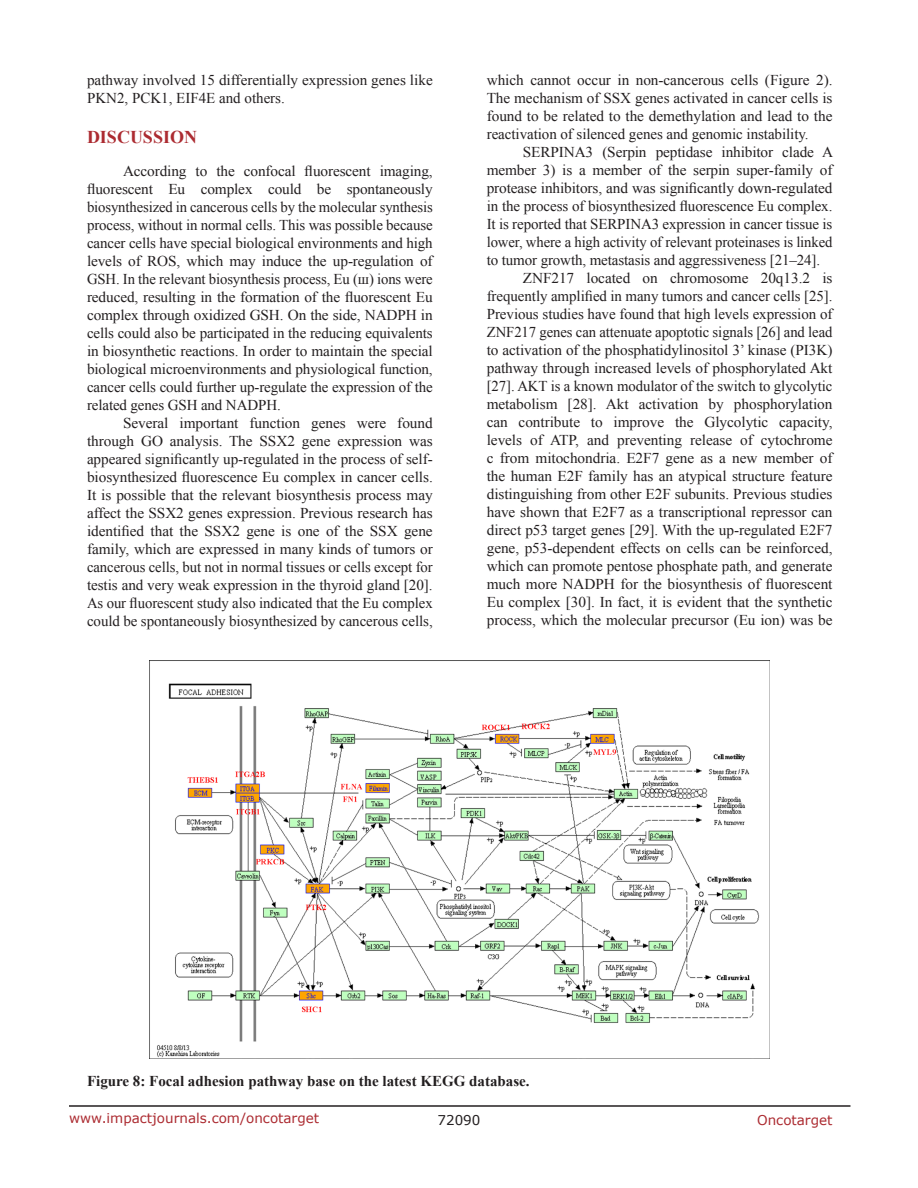
<style>
.page{position:relative;width:918px;height:1188px;background:#fff}
.page>*{position:absolute;margin:0;border:0;box-sizing:border-box;transform-origin:0 0}
.Heading{font:700 18px "Times New Roman";color:#ac2b31}
.BodyText{font:15px/18px "Times New Roman";letter-spacing:-.005em;color:#231f20;text-align:justify}
.FigureText{font:700 15px "Times New Roman";color:#231f20}
.t1{font:13.5px "Verdana";color:#ac2b31}
.t2{font:13.5px "Verdana";color:#231f20}
</style>
<div class="page">
<hr style="left:69px;top:1105px;width:781px;height:2px;background:#231f20">
<img style="left:150px;top:660px;width:620px;height:398px">
<p class="BodyText" style="left:87px;top:71px;width:347px">pathway involved 15 differentially expression genes like<br>PKN2, PCK1, EIF4E and others.</p>
<p class="Heading" style="left:87px;top:125px;width:112px">DISCUSSION</p>
<p class="BodyText" style="left:87px;top:162px;width:347px;text-indent:36px">According to the confocal fluorescent imaging, fluorescent Eu complex could be spontaneously biosynthesized in cancerous cells by the molecular synthesis process, without in normal cells. This was possible because cancer cells have special biological environments and high levels of ROS, which may induce the up-regulation of GSH. In the relevant biosynthesis process, Eu (ш) ions were reduced, resulting in the formation of the fluorescent Eu complex through oxidized GSH. On the side, NADPH in cells could also be participated in the reducing equivalents in biosynthetic reactions. In order to maintain the special biological microenvironments and physiological function, cancer cells could further up-regulate the expression of the related genes GSH and NADPH.</p>
<p class="BodyText" style="left:87px;top:414px;width:347px;text-indent:36px">Several important function genes were found through GO analysis. The SSX2 gene expression was appeared significantly up-regulated in the process of self&shy;biosynthesized fluorescence Eu complex in cancer cells.<br>It is possible that the relevant biosynthesis process may affect the SSX2 genes expression. Previous research has identified that the SSX2 gene is one of the SSX gene family, which are expressed in many kinds of tumors or cancerous cells, but not in normal tissues or cells except for testis and very weak expression in the thyroid gland [20].<br>As our fluorescent study also indicated that the Eu complex could be spontaneously biosynthesized by cancerous cells,</p>
<p class="BodyText" style="left:487px;top:71px;width:347px">which cannot occur in non-cancerous cells (Figure 2).<br>The mechanism of SSX genes activated in cancer cells is found to be related to the demethylation and lead to the reactivation of silenced genes and genomic instability.</p>
<p class="BodyText" style="left:487px;top:143px;width:348px;text-indent:36px">SERPINA3 (Serpin peptidase inhibitor clade A member 3) is a member of the serpin super-family of protease inhibitors, and was significantly down-regulated in the process of biosynthesized fluorescence Eu complex.<br>It is reported that SERPINA3 expression in cancer tissue is lower, where a high activity of relevant proteinases is linked to tumor growth, metastasis and aggressiveness [21–24].</p>
<p class="BodyText" style="left:487px;top:269px;width:347px;text-indent:36px">ZNF217 located on chromosome 20q13.2 is frequently amplified in many tumors and cancer cells [25].<br>Previous studies have found that high levels expression of ZNF217 genes can attenuate apoptotic signals [26] and lead to activation of the phosphatidylinositol 3’ kinase (PI3K) pathway through increased levels of phosphorylated Akt [27]. AKT is a known modulator of the switch to glycolytic metabolism [28]. Akt activation by phosphorylation can contribute to improve the Glycolytic capacity, levels of ATP, and preventing release of cytochrome c from mitochondria. E2F7 gene as a new member of the human E2F family has an atypical structure feature distinguishing from other E2F subunits. Previous studies have shown that E2F7 as a transcriptional repressor can direct p53 target genes [29]. With the up-regulated E2F7 gene, p53-dependent effects on cells can be reinforced, which can promote pentose phosphate path, and generate much more NADPH for the biosynthesis of fluorescent Eu complex [30]. In fact, it is evident that the synthetic process, which the molecular precursor (Eu ion) was be</p>
<p class="FigureText" style="left:87px;top:1071px;width:444px">Figure 8: Focal adhesion pathway base on the latest KEGG database.</p>
<p class="t1" style="left:69px;top:1109px;width:252px">www.impactjournals.com/oncotarget</p>
<p class="t2" style="left:438px;top:1111px;width:44px">72090</p>
<p class="t1" style="left:757px;top:1111px;width:77px">Oncotarget</p>
</div>
